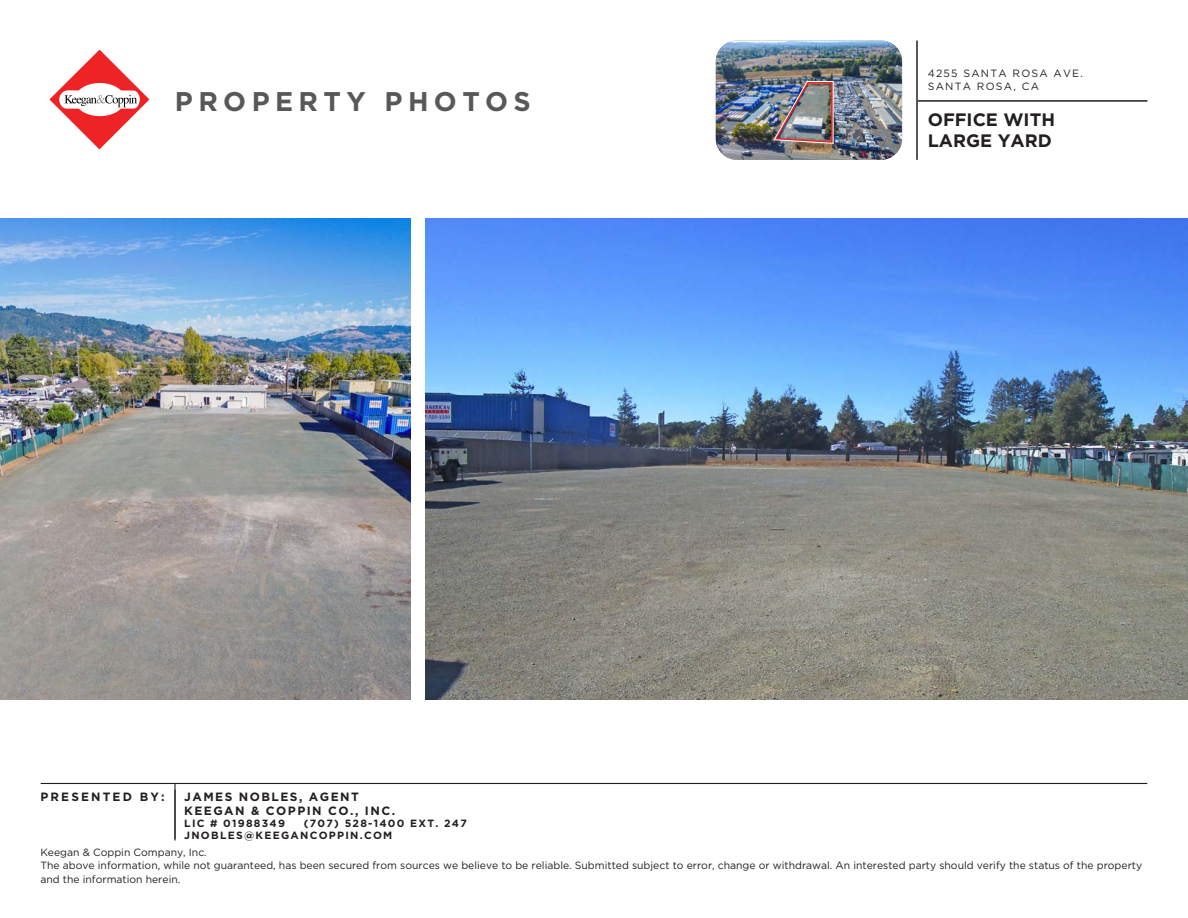
<style>
.page{position:relative;width:1188px;height:918px;background:#fff}
.page>*{position:absolute;margin:0;border:0;box-sizing:border-box;transform-origin:0 0}
.page_title{font:700 27px "Gotham";letter-spacing:.2em;color:#57585a}
.t1{font:700 18px/21px "Gotham";color:#231f20}
.t2{font:700 12px/13.5px "Gotham";letter-spacing:.12em;color:#231f20}
.t3{font:700 12px "Gotham";letter-spacing:.18em;color:#231f20}
.t4{font:10.5px/13.5px "Gotham";color:#231f20}
.t5{font:700 10.5px/12px "Gotham";letter-spacing:.12em;color:#231f20}
.t6{font:10.5px/12.6px "Gotham";letter-spacing:.12em;color:#231f20}
</style>
<div class="page">
<img style="left:0;top:219px;width:411px;height:480px">
<img style="left:426px;top:219px;width:762px;height:480px">
<hr style="left:41px;top:783px;width:1106px;height:1px;background:#231f20">
<hr style="left:174px;top:784px;width:2px;height:56px;background:#231f20">
<hr style="left:918px;top:100px;width:230px;height:2px;background:#231f20">
<hr style="left:916px;top:40px;width:2px;height:120px;background:#231f20">
<svg style="left:50px;top:50px;width:99px;height:99px"></svg>
<img style="left:716px;top:40px;width:186px;height:120px">
<img style="left:773px;top:80px;width:61px;height:64px">
<p class="page_title" style="left:175px;top:86px;width:357px">PROPERTY PHOTOS</p>
<p class="t3" style="left:40px;top:789px;width:126px">PRESENTED BY:</p>
<p class="t2" style="left:184px;top:790px;width:212px">JAMES NOBLES, AGENT<br>KEEGAN &amp; COPPIN CO., INC.</p>
<p class="t5" style="left:184px;top:817px;width:102px">LIC # 01988349</p>
<p class="t5" style="left:184px;top:817px;width:284px;text-indent:120px">(707) 528-1400 EXT. 247<br>JNOBLES@KEEGANCOPPIN.COM</p>
<p class="t6" style="left:928px;top:67px;width:157px">4255 SANTA ROSA AVE.<br>SANTA ROSA, CA</p>
<h2 class="t1" style="left:928px;top:109px;width:129px">OFFICE WITH<br>LARGE YARD</h2>
<p class="t4" style="left:40px;top:845px;width:1103px">Keegan &amp; Coppin Company, Inc.<br>The above information, while not guaranteed, has been secured from sources we believe to be reliable. Submitted subject to error, change or withdrawal. An interested party should verify the status of the property and the information herein.</p>
</div>
